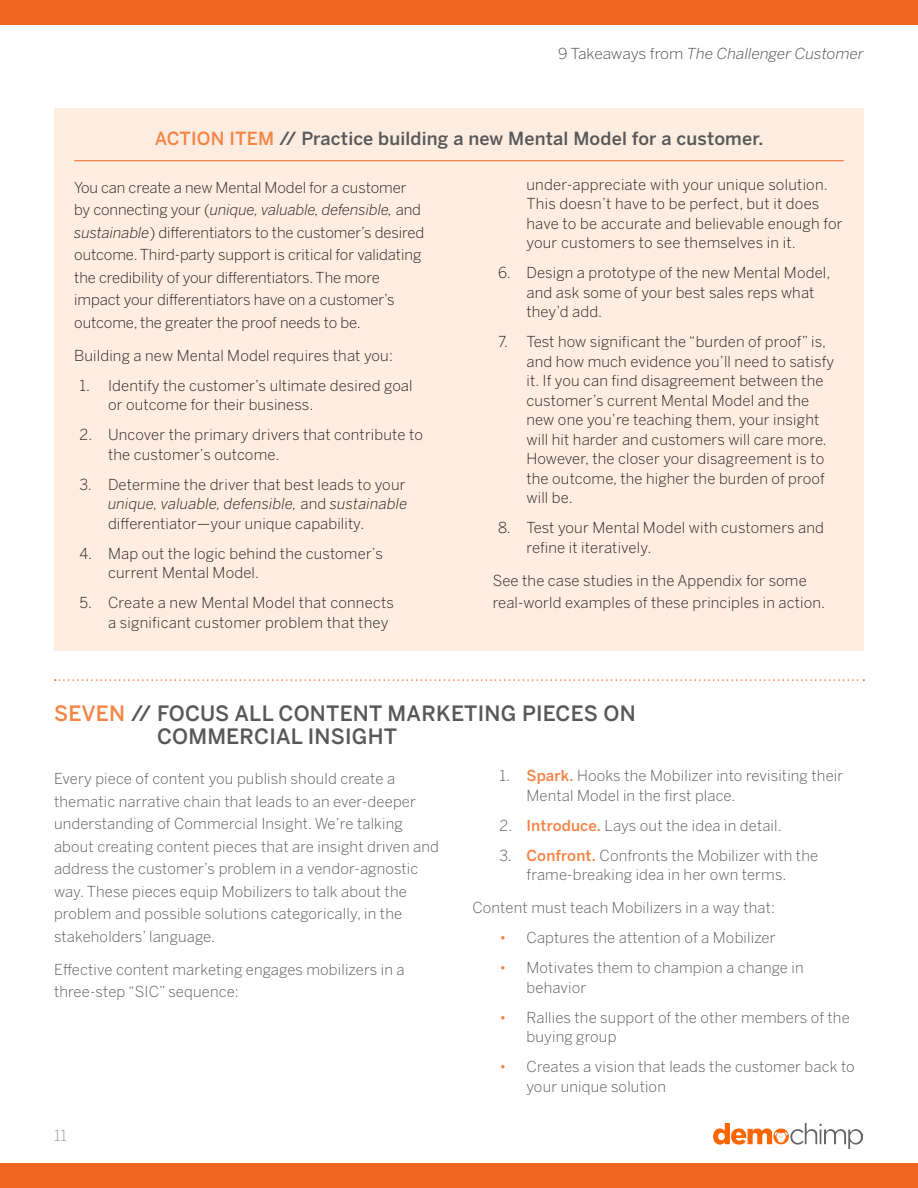
<style>
.page{position:relative;width:918px;height:1188px;background:#fff}
.page>*{position:absolute;margin:0;border:0;box-sizing:border-box;transform-origin:0 0}
.t1{font:500 21px/22.5px "Benton Sans";letter-spacing:.01em;color:#57585a}
.Action_Head{font:500 18px "Benton Sans";letter-spacing:.01em;color:#57585a}
.Action_body{font:300 15px/19.5px "Benton Sans";letter-spacing:.01em;color:#231f20}
.body{font:300 15px/22.5px "Benton Sans";letter-spacing:.01em;color:#57585a}
.t2{font:italic 300 15px "Benton Sans";color:#524a47;scale:1.04 1}
.t3{font:300 15px "Benton Sans";color:#939598}
.s1{font-style:normal}
.s2{color:#f58445}
.s3{font-style:italic}
.s4{font-weight:500;color:#f58445}
</style>
<div class="page">
<img style="left:713px;top:1123px;width:149px;height:26px">
<div style="left:0;top:0;width:918px;height:25px;background:#f36621"></div>
<div style="left:0;top:1163px;width:918px;height:25px;background:#f36621"></div>
<div style="left:54px;top:109px;width:810px;height:58px;background:#fdede0"></div>
<hr style="left:74px;top:160px;width:770px;height:1px;background:#f36621">
<div style="left:54px;top:167px;width:405px;height:184px;background:#feede0"></div>
<div style="left:54px;top:335px;width:405px;height:49px;background:#feede0"></div>
<div style="left:54px;top:365px;width:405px;height:69px;background:#feede0"></div>
<div style="left:54px;top:415px;width:405px;height:68px;background:#feede0"></div>
<div style="left:54px;top:464px;width:405px;height:88px;background:#feede0"></div>
<div style="left:54px;top:533px;width:405px;height:69px;background:#feede0"></div>
<div style="left:54px;top:583px;width:405px;height:68px;background:#feede0"></div>
<div style="left:459px;top:164px;width:405px;height:108px;background:#feede0"></div>
<div style="left:459px;top:253px;width:405px;height:88px;background:#feede0"></div>
<div style="left:459px;top:322px;width:405px;height:205px;background:#feede0"></div>
<div style="left:459px;top:508px;width:405px;height:68px;background:#feede0"></div>
<div style="left:459px;top:560px;width:405px;height:72px;background:#feede0"></div>
<div style="left:459px;top:602px;width:405px;height:49px;background:#feede0"></div>
<svg style="left:55px;top:679px;width:809px;height:2px"></svg>
<p class="t2" style="left:558px;top:45px;width:295px"><span class="s1">9 Takeaways from</span> The Challenger Customer</p>
<p class="Action_Head" style="left:155px;top:127px;width:610px"><span class="s2">ACTION ITEM</span> // Practice building a new Mental Model for a customer.</p>
<p class="Action_body" style="left:74px;top:176px;width:352px;line-height:22.5px">You can create a new Mental Model for a customer by connecting your (<span class="s3">unique, valuable, defensible,</span> and <span class="s3">sustainable</span>) differentiators to the customer’s desired outcome. Third-party support is critical for validating the credibility of your differentiators. The more impact your differentiators have on a customer’s outcome, the greater the proof needs to be.</p>
<p class="Action_body" style="left:74px;top:345px;width:320px">Building a new Mental Model requires that you:</p>
<p class="Action_body" style="left:108px;top:375px;width:306px;text-indent:-28px">1. Identify the customer’s ultimate desired goal or outcome for their business.</p>
<p class="Action_body" style="left:108px;top:425px;width:316px;text-indent:-28px">2. Uncover the primary drivers that contribute to the customer’s outcome.</p>
<p class="Action_body" style="left:108px;top:474px;width:301px;text-align:justify;text-indent:-28px">3. Determine the driver that best leads to your <span class="s3">unique, valuable, defensible,</span> and <span class="s3">sustainable </span>differentiator—your unique capability.</p>
<p class="Action_body" style="left:108px;top:543px;width:276px;text-indent:-28px">4. Map out the logic behind the customer’s current Mental Model.</p>
<p class="Action_body" style="left:108px;top:593px;width:288px;text-indent:-28px">5. Create a new Mental Model that connects a significant customer problem that they</p>
<p class="Action_body" style="left:526px;top:174px;width:318px">under-appreciate with your unique solution.<br>This doesn’t have to be perfect, but it does have to be accurate and believable enough for your customers to see themselves in it.</p>
<p class="Action_body" style="left:526px;top:263px;width:305px;text-indent:-28px">6. Design a prototype of the new Mental Model, and ask some of your best sales reps what they’d add.</p>
<p class="Action_body" style="left:526px;top:332px;width:309px;text-indent:-28px">7. Test how significant the “burden of proof” is, and how much evidence you’ll need to satisfy it. If you can find disagreement between the customer’s current Mental Model and the new one you’re teaching them, your insight will hit harder and customers will care more.<br>However, the closer your disagreement is to the outcome, the higher the burden of proof will be.</p>
<p class="Action_body" style="left:526px;top:518px;width:299px;text-indent:-28px">8. Test your Mental Model with customers and refine it iteratively.</p>
<p class="Action_body" style="left:493px;top:569px;width:334px;line-height:22.5px">See the case studies in the Appendix for some real-world examples of these principles in action.</p>
<p class="t1" style="left:157px;top:702px;width:480px;text-indent:-103px"><span class="s2">SEVEN</span> // FOCUS ALL CONTENT MARKETING PIECES ON<br>COMMERCIAL INSIGHT</p>
<p class="body" style="left:54px;top:767px;width:387px">Every piece of content you publish should create a thematic narrative chain that leads to an ever-deeper understanding of Commercial Insight. We’re talking about creating content pieces that are insight driven and address the customer’s problem in a vendor-agnostic way. These pieces equip Mobilizers to talk about the problem and possible solutions categorically, in the stakeholders’ language.</p>
<p class="body" style="left:54px;top:958px;width:352px">Effective content marketing engages mobilizers in a three-step “SIC” sequence:</p>
<p class="body" style="left:526px;top:766px;width:318px;line-height:19.5px;text-indent:-27px">1. <span class="s4">Spark.</span> Hooks the Mobilizer into revisiting their<br>Mental Model in the first place.</p>
<p class="body" style="left:500px;top:814px;width:284px">2. <span class="s4">Introduce.</span> Lays out the idea in detail.</p>
<p class="body" style="left:500px;top:845px;width:320px;line-height:19.5px;text-align:center">3. <span class="s4">Confront.</span> Confronts the Mobilizer with the frame-breaking idea in her own terms.</p>
<p class="body" style="left:472px;top:896px;width:304px">Content must teach Mobilizers in a way that:</p>
<p class="body" style="left:500px;top:926px;width:278px"><span class="s2">•</span> Captures the attention of a Mobilizer</p>
<p class="body" style="left:526px;top:958px;width:279px;line-height:19.5px;text-indent:-27px"><span class="s2">•</span> Motivates them to champion a change in behavior</p>
<p class="body" style="left:526px;top:1007px;width:325px;line-height:19.5px;text-indent:-27px"><span class="s2">•</span> Rallies the support of the other members of the buying group</p>
<p class="body" style="left:526px;top:1057px;width:330px;line-height:19.5px;text-indent:-27px"><span class="s2">•</span> Creates a vision that leads the customer back to your unique solution</p>
<p class="t3" style="left:54px;top:1126px;width:14px">11</p>
</div>
